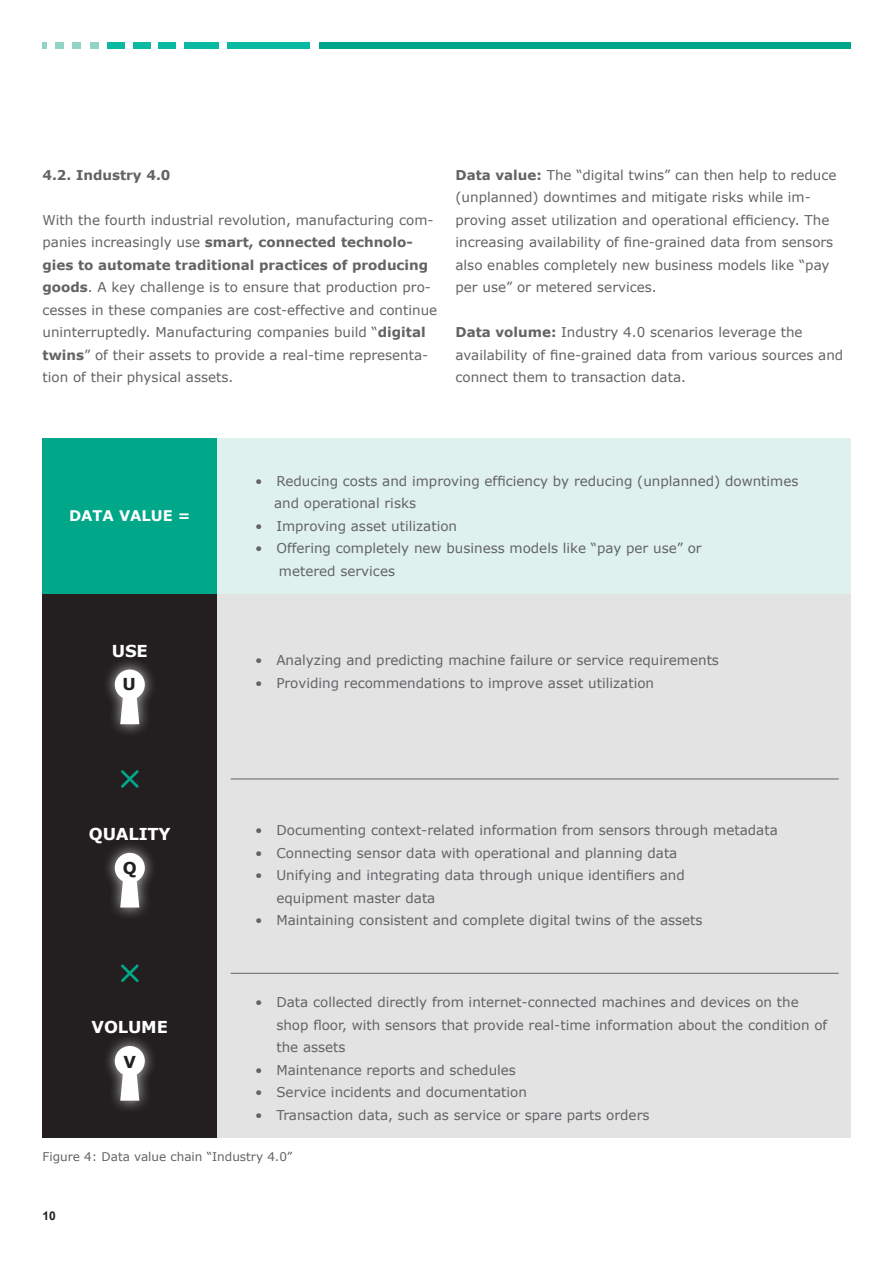
<style>
.page{position:relative;width:893px;height:1263px;background:#fff}
.page>*{position:absolute;margin:0;border:0;box-sizing:border-box;transform-origin:0 0}
.t1{font:700 16.5px "Verdana";letter-spacing:-.01em;color:#fff}
.t2{font:700 16.5px "Verdana";color:#231f20}
.t3{font:700 14.7px "Verdana";color:#fff}
.t4{font:13.5px/22.5px "Verdana";color:#636366}
.t5{font:700 13.5px "Verdana";color:#636366}
.t6{font:12px "Verdana";color:#636366}
.t7{font:700 12px "Arial";color:#231f20}
.s1{font-weight:700}
</style>
<div class="page">
<svg style="left:43px;top:43px;width:4px;height:6px"></svg>
<div style="left:90px;top:43px;width:8px;height:6px;background:#92d3c7"></div>
<div style="left:55px;top:43px;width:9px;height:6px;background:#92d3c7"></div>
<div style="left:73px;top:43px;width:8px;height:6px;background:#92d3c7"></div>
<div style="left:107px;top:43px;width:17px;height:6px;background:#09b9a1"></div>
<div style="left:133px;top:43px;width:17px;height:6px;background:#09b9a1"></div>
<div style="left:159px;top:43px;width:17px;height:6px;background:#09b9a1"></div>
<div style="left:185px;top:43px;width:34px;height:6px;background:#09b9a1"></div>
<div style="left:228px;top:43px;width:82px;height:6px;background:#09b9a1"></div>
<div style="left:319px;top:43px;width:531px;height:6px;background:#00a789"></div>
<div style="left:217px;top:438px;width:633px;height:156px;background:#def1ee"></div>
<div style="left:217px;top:594px;width:633px;height:543px;background:#e3e3e4"></div>
<div style="left:43px;top:438px;width:174px;height:430px;background:#00a789"></div>
<div style="left:43px;top:594px;width:174px;height:543px;background:#231f20"></div>
<div style="left:102px;top:656px;width:55px;height:81px;background:#fff;opacity:.75"></div>
<svg style="left:120px;top:696px;width:19px;height:28px"></svg>
<div style="left:115px;top:669px;width:30px;height:31px;background:#fff;border-radius:50%"></div>
<div style="left:102px;top:840px;width:55px;height:81px;background:#fff;opacity:.75"></div>
<svg style="left:120px;top:880px;width:19px;height:27px"></svg>
<div style="left:115px;top:853px;width:30px;height:30px;background:#fff;border-radius:50%"></div>
<div style="left:102px;top:1033px;width:55px;height:81px;background:#fff;opacity:.75"></div>
<svg style="left:120px;top:1073px;width:19px;height:28px"></svg>
<div style="left:115px;top:1046px;width:30px;height:30px;background:#fff;border-radius:50%"></div>
<svg style="left:121px;top:770px;width:18px;height:18px"></svg>
<svg style="left:121px;top:964px;width:18px;height:18px"></svg>
<hr style="left:231px;top:778px;width:608px;height:1px;background:#636366">
<hr style="left:231px;top:973px;width:608px;height:1px;background:#636366">
<p class="t5" style="left:43px;top:166px;width:129px">4.2. Industry 4.0</p>
<p class="t4" style="left:43px;top:209px;width:396px">With the fourth industrial revolution, manufacturing com&shy;panies increasingly use <span class="s1">smart, connected technolo&shy;gies to automate traditional practices of producing goods</span>. A key challenge is to ensure that production pro&shy;cesses in these companies are cost-effective and continue uninterruptedly. Manufacturing companies build “<span class="s1">digital twins</span>” of their assets to provide a real-time representa&shy;tion of their physical assets.</p>
<p class="t4" style="left:455px;top:164px;width:382px"><span class="s1">Data value:</span> The “digital twins” can then help to reduce (unplanned) downtimes and mitigate risks while im&shy;proving asset utilization and operational efficiency. The increasing availability of fine-grained data from sensors also enables completely new business models like “pay per use” or metered services.</p>
<p class="t4" style="left:455px;top:321px;width:389px"><span class="s1">Data volume:</span> Industry 4.0 scenarios leverage the availability of fine-grained data from various sources and connect them to transaction data.</p>
<p class="t3" style="left:69px;top:506px;width:123px">DATA VALUE =</p>
<p class="t1" style="left:112px;top:640px;width:37px">USE</p>
<p class="t2" style="left:123px;top:674px;width:15px">U</p>
<p class="t1" style="left:89px;top:823px;width:83px">QUALITY</p>
<p class="t2" style="left:123px;top:858px;width:15px">Q</p>
<p class="t1" style="left:92px;top:1016px;width:78px">VOLUME</p>
<p class="t2" style="left:124px;top:1051px;width:14px">V</p>
<p class="t4" style="left:274px;top:470px;width:526px;text-indent:-19px">• Reducing costs and improving efficiency by reducing (unplanned) downtimes and operational risks</p>
<p class="t4" style="left:255px;top:515px;width:203px">• Improving asset utilization</p>
<p class="t4" style="left:279px;top:537px;width:424px;text-indent:-24px">• Offering completely new business models like “pay per use” or metered services</p>
<p class="t4" style="left:255px;top:649px;width:465px">• Analyzing and predicting machine failure or service requirements</p>
<p class="t4" style="left:255px;top:672px;width:400px">• Providing recommendations to improve asset utilization</p>
<p class="t4" style="left:255px;top:819px;width:524px">• Documenting context-related information from sensors through metadata</p>
<p class="t4" style="left:255px;top:842px;width:424px">• Connecting sensor data with operational and planning data</p>
<p class="t4" style="left:276px;top:864px;width:410px;text-indent:-21px">• Unifying and integrating data through unique identifiers and equipment master data</p>
<p class="t4" style="left:255px;top:909px;width:449px">• Maintaining consistent and complete digital twins of the assets</p>
<p class="t4" style="left:276px;top:991px;width:552px;text-indent:-21px">• Data collected directly from internet-connected machines and devices on the shop floor, with sensors that provide real-time information about the condition of the assets</p>
<p class="t4" style="left:255px;top:1059px;width:262px">• Maintenance reports and schedules</p>
<p class="t4" style="left:255px;top:1081px;width:273px">• Service incidents and documentation</p>
<p class="t4" style="left:255px;top:1104px;width:396px">• Transaction data, such as service or spare parts orders</p>
<p class="t6" style="left:43px;top:1148px;width:251px">Figure 4: Data value chain “Industry 4.0”</p>
<p class="t7" style="left:43px;top:1208px;width:15px">10</p>
</div>
